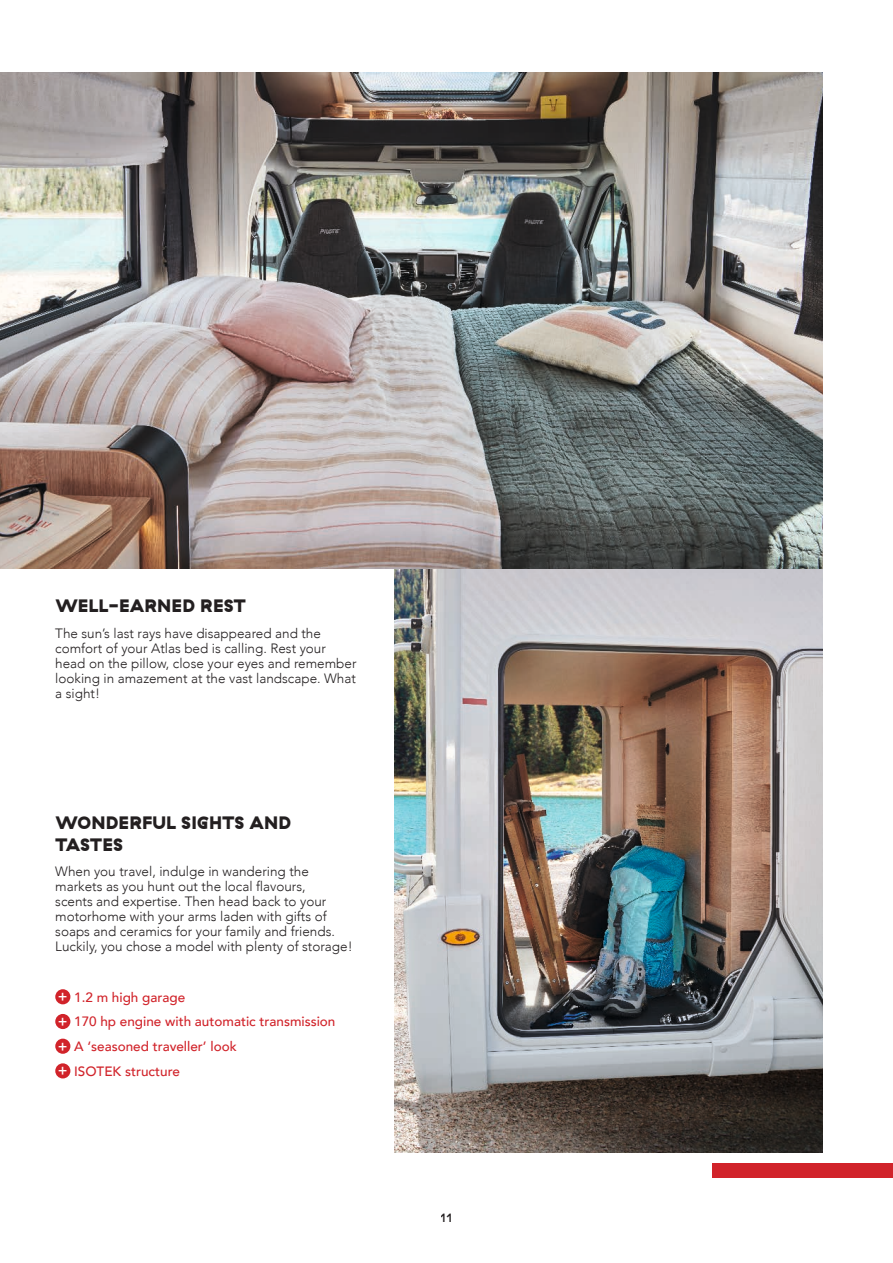
<style>
.page{position:relative;width:893px;height:1263px;background:#fff}
.page>*{position:absolute;margin:0;border:0;box-sizing:border-box;transform-origin:0 0}
.t1{font:900 18px/21.6px "GT Haptik";letter-spacing:.01em;color:#231f20}
.t2{font:300 13.5px/15px "Avenir";color:#231f20}
.t3{font:500 13.5px/24.8px "Avenir";color:#d1232a}
.t4{font:500 12px "GT Haptik";color:#231f20}
.s1{font-family:"GT Haptik";font-weight:400;font-size:15.3px;color:#fff}
</style>
<div class="page">
<div style="left:55px;top:989px;width:15px;height:15px;background:#d1232a;border-radius:50%"></div>
<div style="left:55px;top:1014px;width:15px;height:15px;background:#d1232a;border-radius:50%"></div>
<div style="left:55px;top:1039px;width:15px;height:15px;background:#d1232a;border-radius:50%"></div>
<div style="left:55px;top:1063px;width:15px;height:15px;background:#d1232a;border-radius:50%"></div>
<img style="left:395px;top:568px;width:427px;height:584px">
<img style="left:0;top:72px;width:822px;height:496px">
<div style="left:712px;top:1164px;width:181px;height:14px;background:#d1232a"></div>
<h1 class="t1" style="left:55px;top:595px;width:192px">WELL-EARNED REST</h1>
<p class="t2" style="left:55px;top:625px;width:303px">The sun’s last rays have disappeared and the comfort of your Atlas bed is calling. Rest your head on the pillow, close your eyes and remember looking in amazement at the vast landscape. What a sight!</p>
<h1 class="t1" style="left:55px;top:812px;width:237px">WONDERFUL SIGHTS AND<br>TASTES</h1>
<p class="t2" style="left:55px;top:864px;width:299px">When you travel, indulge in wandering the markets as you hunt out the local flavours,<br>scents and expertise. Then head back to your motorhome with your arms laden with gifts of soaps and ceramics for your family and friends.<br>Luckily, you chose a model with plenty of storage!</p>
<p class="t3" style="left:58px;top:984px;width:279px"><span class="s1">+</span> 1.2 m high garage<br><span class="s1">+</span> 170 hp engine with automatic transmission <span class="s1">+</span> A ‘seasoned traveller’ look<br><span class="s1">+</span> ISOTEK structure</p>
<p class="t4" style="left:441px;top:1210px;width:13px">11</p>
</div>
